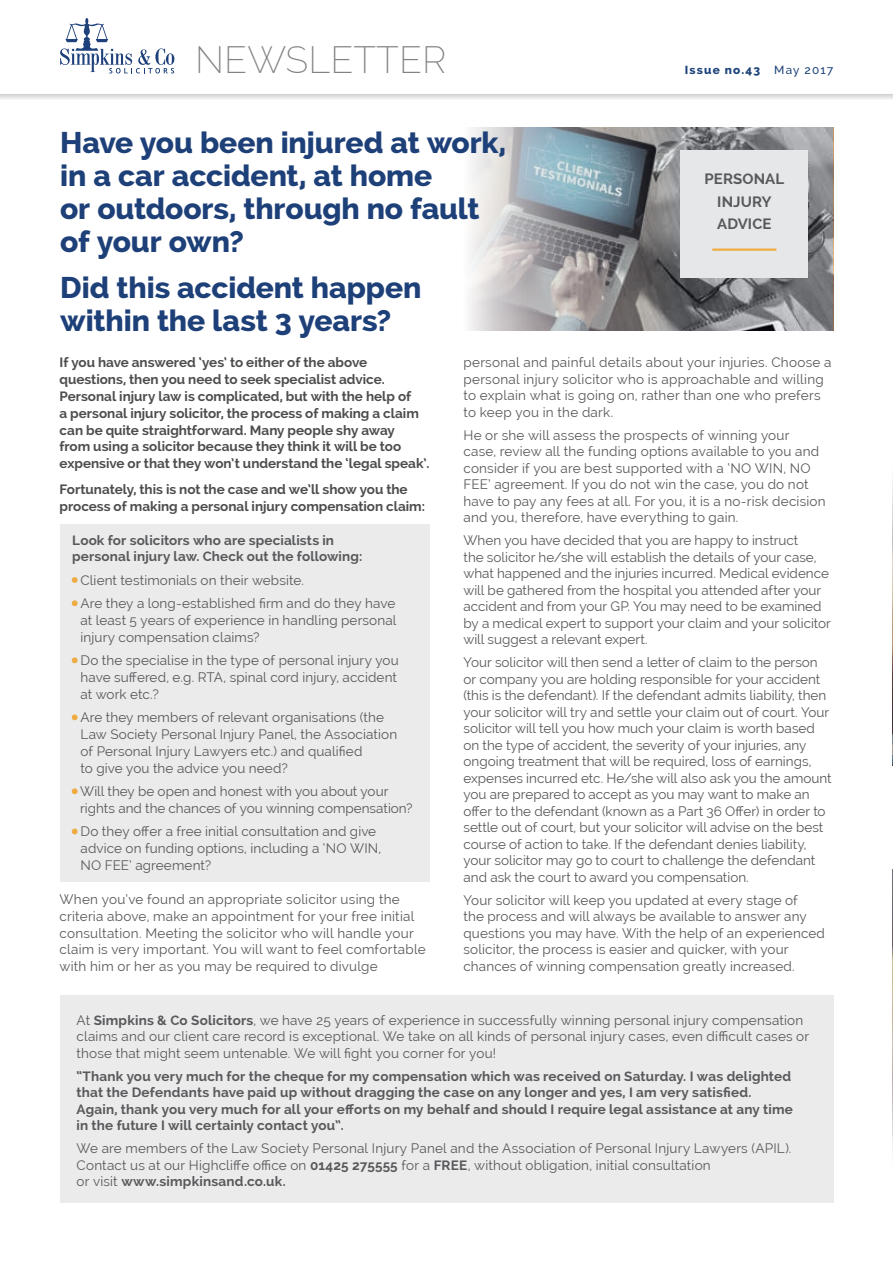
<style>
.page{position:relative;width:893px;height:1263px;background:#fff}
.page>*{position:absolute;margin:0;border:0;box-sizing:border-box;transform-origin:0 0}
.t1{font:200 37.35px "Raleway";color:#808285}
.t2{font:800 30px/33px "Raleway";letter-spacing:-.005em;color:#1e4079}
.t3{font:700 15px/22.5px "Raleway";letter-spacing:.005em;color:#58595b;text-align:center}
.t4{font:13.5px/16.5px "Raleway";letter-spacing:.005em;color:#58595b}
.t5{font:700 13.5px/17px "Raleway";color:#4d4d4f}
.t6{font:700 13.5px/16.5px "Raleway";letter-spacing:.015em;color:#58595b}
.t7{font:800 11.7px "Raleway";letter-spacing:.1em;color:#1c4279}
.s1{font-weight:500}
.s2{color:#efac42}
.s3{font-weight:700}
</style>
<div class="page">
<svg style="left:60px;top:18px;width:114px;height:55px"></svg>
<div style="left:0;top:94px;width:893px;height:6px;background:#e3e4e5"></div>
<div style="left:60px;top:995px;width:773px;height:208px;background:#ebebec"></div>
<img style="left:892px;top:479px;width:1px;height:287px">
<img style="left:892px;top:870px;width:1px;height:282px">
<svg style="left:469px;top:128px;width:364px;height:203px;background:#94989c"></svg>
<div style="left:60px;top:524px;width:369px;height:358px;background:#ebebec"></div>
<svg style="left:71px;top:577px;width:7px;height:6px"></svg>
<svg style="left:71px;top:600px;width:7px;height:7px"></svg>
<svg style="left:71px;top:657px;width:7px;height:7px"></svg>
<svg style="left:71px;top:714px;width:7px;height:7px"></svg>
<svg style="left:71px;top:788px;width:7px;height:7px"></svg>
<svg style="left:71px;top:828px;width:7px;height:7px"></svg>
<div style="left:680px;top:150px;width:128px;height:128px;background:#e6e7e8"></div>
<hr style="left:712px;top:248px;width:64px;height:3px;background:#efac42">
<h1 class="t1" style="left:195px;top:38px;width:253px">NEWSLETTER</h1>
<h2 class="t2" style="left:60px;top:126px;width:447px">Have you been injured at work, in a car accident, at home<br>or outdoors, through no fault of your own?</h2>
<h2 class="t2" style="left:60px;top:271px;width:363px">Did this accident happen within the last 3 years?</h2>
<p class="t7" style="left:685px;top:63px;width:150px">Issue no.43 <span class="s1">May 2017</span></p>
<p class="t3" style="left:704px;top:168px;width:81px">PERSONAL<br>INJURY<br>ADVICE</p>
<p class="t5" style="left:60px;top:354px;width:371px">If you have answered ‘yes’ to either of the above questions, then you need to seek specialist advice.<br>Personal injury law is complicated, but with the help of<br>a personal injury solicitor, the process of making a claim can be quite straightforward. Many people shy away<br>from using a solicitor because they think it will be too expensive or that they won’t understand the ‘legal speak’.</p>
<p class="t5" style="left:60px;top:481px;width:367px">Fortunately, this is not the case and we’ll show you the process of making a personal injury compensation claim:</p>
<p class="t6" style="left:72px;top:531px;width:292px;line-height:17px">Look for solicitors who are specialists in personal injury law. Check out the following:</p>
<p class="t4" style="left:72px;top:572px;width:233px"><span class="s2">•</span> Client testimonials on their website.</p>
<p class="t4" style="left:81px;top:595px;width:317px;line-height:17px;text-align:justify;text-indent:-8px"><span class="s2">•</span> Are they a long-established firm and do they have at least 5 years of experience in handling personal injury compensation claims?</p>
<p class="t4" style="left:81px;top:652px;width:320px;line-height:17px;text-indent:-8px"><span class="s2">•</span> Do the specialise in the type of personal injury you have suffered, e.g. RTA, spinal cord injury, accident at work etc.?</p>
<p class="t4" style="left:81px;top:709px;width:318px;line-height:17px;text-indent:-8px"><span class="s2">•</span> Are they members of relevant organisations (the Law Society Personal Injury Panel, the Association of Personal Injury Lawyers etc.) and qualified<br>to give you the advice you need?</p>
<p class="t4" style="left:80px;top:783px;width:334px;line-height:17px;text-indent:-8px"><span class="s2">•</span> Will they be open and honest with you about your rights and the chances of you winning compensation?</p>
<p class="t4" style="left:81px;top:823px;width:302px;line-height:17px;text-indent:-8px"><span class="s2">•</span> Do they offer a free initial consultation and give advice on funding options, including a ‘NO WIN,<br>NO FEE’ agreement?</p>
<p class="t4" style="left:60px;top:890px;width:368px;line-height:17px">When you’ve found an appropriate solicitor using the criteria above, make an appointment for your free initial consultation. Meeting the solicitor who will handle your claim is very important. You will want to feel comfortable with him or her as you may be required to divulge</p>
<p class="t4" style="left:463px;top:354px;width:370px">personal and painful details about your injuries. Choose a personal injury solicitor who is approachable and willing to explain what is going on, rather than one who prefers to keep you in the dark.</p>
<p class="t4" style="left:463px;top:426px;width:364px">He or she will assess the prospects of winning your case, review all the funding options available to you and consider if you are best supported with a ‘NO WIN, NO FEE’ agreement. If you do not win the case, you do not have to pay any fees at all. For you, it is a no-risk decision and you, therefore, have everything to gain.</p>
<p class="t4" style="left:463px;top:532px;width:369px">When you have decided that you are happy to instruct<br>the solicitor he/she will establish the details of your case, what happened and the injuries incurred. Medical evidence will be gathered from the hospital you attended after your accident and from your GP. You may need to be examined by a medical expert to support your claim and your solicitor will suggest a relevant expert.</p>
<p class="t4" style="left:463px;top:654px;width:370px">Your solicitor will then send a letter of claim to the person or company you are holding responsible for your accident (this is the defendant). If the defendant admits liability, then your solicitor will try and settle your claim out of court. Your solicitor will tell you how much your claim is worth based on the type of accident, the severity of your injuries, any ongoing treatment that will be required, loss of earnings, expenses incurred etc. He/she will also ask you the amount you are prepared to accept as you may want to make an offer to the defendant (known as a Part 36 Offer) in order to settle out of court, but your solicitor will advise on the best course of action to take. If the defendant denies liability, your solicitor may go to court to challenge the defendant and ask the court to award you compensation.</p>
<p class="t4" style="left:463px;top:892px;width:363px">Your solicitor will keep you updated at every stage of<br>the process and will always be available to answer any questions you may have. With the help of an experienced solicitor, the process is easier and quicker, with your chances of winning compensation greatly increased.</p>
<p class="t4" style="left:77px;top:1012px;width:734px">At <span class="s3">Simpkins &amp; Co Solicitors</span>, we have 25 years of experience in successfully winning personal injury compensation claims and our client care record is exceptional. We take on all kinds of personal injury cases, even difficult cases or those that might seem untenable. We will fight you corner for you!</p>
<p class="t6" style="left:77px;top:1068px;width:718px">“Thank you very much for the cheque for my compensation which was received on Saturday. I was delighted that the Defendants have paid up without dragging the case on any longer and yes, I am very satisfied.<br>Again, thank you very much for all your efforts on my behalf and should I require legal assistance at any time in the future I will certainly contact you”.</p>
<p class="t4" style="left:77px;top:1140px;width:716px">We are members of the Law Society Personal Injury Panel and the Association of Personal Injury Lawyers (APIL).<br>Contact us at our Highcliffe office on <span class="s3">01425 275555</span> for a <span class="s3">FREE</span>, without obligation, initial consultation<br>or visit <span class="s3">www.simpkinsand.co.uk.</span></p>
</div>
